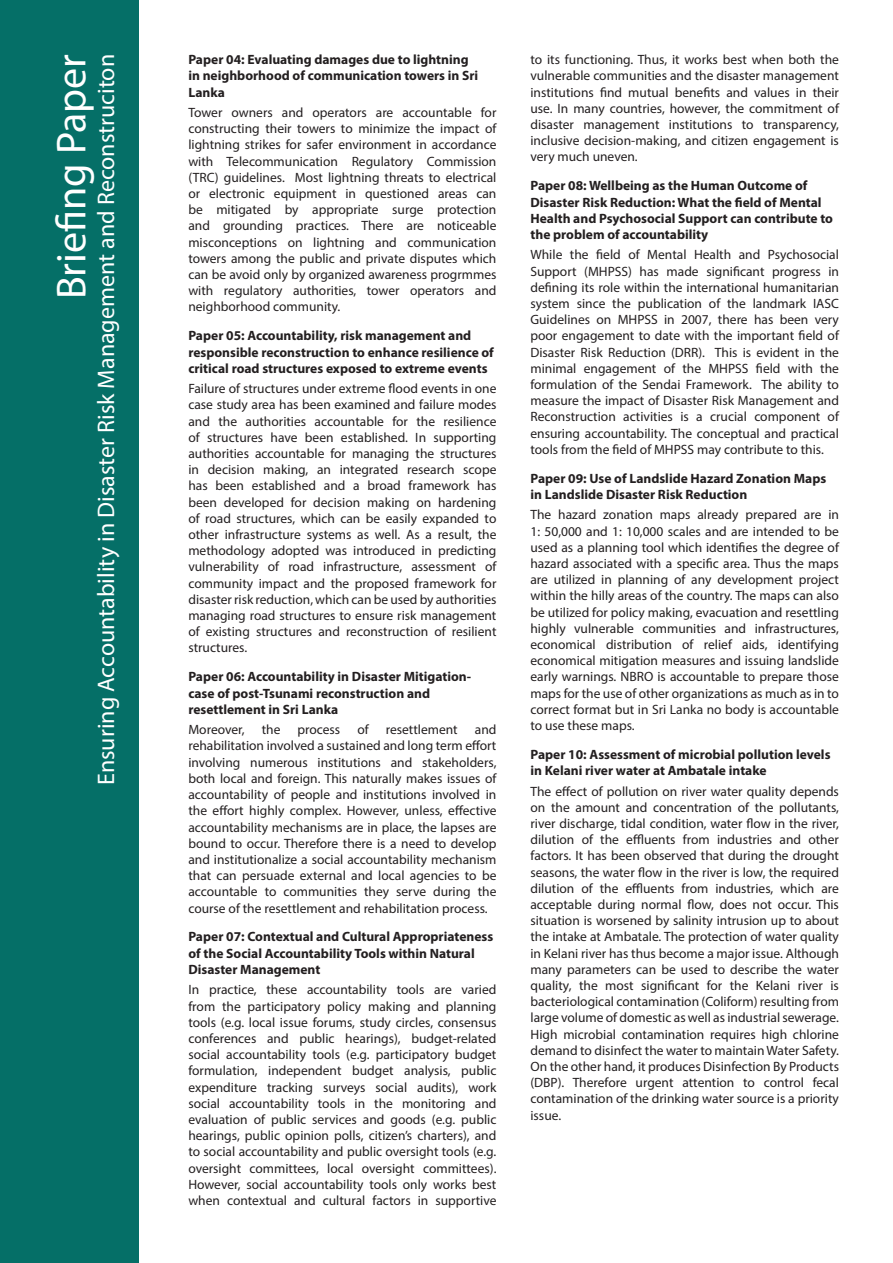
<style>
.page{position:relative;width:893px;height:1263px;background:#fff}
.page>*{position:absolute;margin:0;border:0;box-sizing:border-box;transform-origin:0 0}
.t1{font:42px "Myriad Pro";color:#fff}
.t2{font:24px "Myriad Pro";color:#fff}
.t3{font:13.5px/16.2px "Myriad Pro";color:#231f20;text-align:justify}
.t4{font:700 13.5px/16.2px "Myriad Pro";color:#231f20}
</style>
<div class="page">
<div style="left:0;top:0;width:138px;height:1263px;background:#056f67"></div>
<p class="t1" style="left:46px;top:299px;width:247px;rotate:-90deg">Briefing Paper</p>
<p class="t2" style="left:91px;top:785px;width:733px;rotate:-90deg">Ensuring Accountability in Disaster Risk Management and Reconstruciton</p>
<p class="t4" style="left:188px;top:51px;width:291px">Paper 04: Evaluating damages due to lightning in neighborhood of communication towers in Sri<br>Lanka</p>
<p class="t3" style="left:188px;top:104px;width:310px">Tower owners and operators are accountable for constructing their towers to minimize the impact of lightning strikes for safer environment in accordance with Telecommunication Regulatory Commission (TRC) guidelines. Most lightning threats to electrical or electronic equipment in questioned areas can be mitigated by appropriate surge protection and grounding practices. There are noticeable misconceptions on lightning and communication towers among the public and private disputes which can be avoid only by organized awareness progrmmes with regulatory authorities, tower operators and neighborhood community.</p>
<p class="t4" style="left:188px;top:327px;width:307px">Paper 05: Accountability, risk management and responsible reconstruction to enhance resilience of critical road structures exposed to extreme events</p>
<p class="t3" style="left:188px;top:380px;width:310px">Failure of structures under extreme flood events in one case study area has been examined and failure modes and the authorities accountable for the resilience of structures have been established. In supporting authorities accountable for managing the structures in decision making, an integrated research scope has been established and a broad framework has been developed for decision making on hardening of road structures, which can be easily expanded to other infrastructure systems as well. As a result, the methodology adopted was introduced in predicting vulnerability of road infrastructure, assessment of community impact and the proposed framework for disaster risk reduction, which can be used by authorities managing road structures to ensure risk management of existing structures and reconstruction of resilient structures.</p>
<p class="t4" style="left:188px;top:668px;width:284px">Paper 06: Accountability in Disaster Mitigation&shy;case of post-Tsunami reconstruction and resettlement in Sri Lanka</p>
<p class="t3" style="left:188px;top:721px;width:58px">Moreover,</p>
<p class="t3" style="left:262px;top:721px;width:20px">the</p>
<p class="t3" style="left:298px;top:721px;width:44px">process</p>
<p class="t3" style="left:357px;top:721px;width:13px">of</p>
<p class="t3" style="left:386px;top:721px;width:73px">resettlement</p>
<p class="t3" style="left:188px;top:721px;width:310px;text-indent:286px">and rehabilitation involved a sustained and long term effort involving numerous institutions and stakeholders, both local and foreign. This naturally makes issues of accountability of people and institutions involved in the effort highly complex. However, unless, effective accountability mechanisms are in place, the lapses are bound to occur. Therefore there is a need to develop and institutionalize a social accountability mechanism that can persuade external and local agencies to be accountable to communities they serve during the course of the resettlement and rehabilitation process.</p>
<p class="t4" style="left:188px;top:928px;width:306px">Paper 07: Contextual and Cultural Appropriateness of the Social Accountability Tools within Natural<br>Disaster Management</p>
<p class="t3" style="left:188px;top:981px;width:310px">In practice, these accountability tools are varied from the participatory policy making and planning tools (e.g. local issue forums, study circles, consensus conferences and public hearings), budget-related social accountability tools (e.g. participatory budget formulation, independent budget analysis, public expenditure tracking surveys social audits), work social accountability tools in the monitoring and evaluation of public services and goods (e.g. public hearings, public opinion polls, citizen’s charters), and to social accountability and public oversight tools (e.g. oversight committees, local oversight committees).<br>However, social accountability tools only works best when contextual and cultural factors in supportive</p>
<p class="t3" style="left:530px;top:51px;width:310px">to its functioning. Thus, it works best when both the vulnerable communities and the disaster management institutions find mutual benefits and values in their use. In many countries, however, the commitment of disaster management institutions to transparency, inclusive decision-making, and citizen engagement is very much uneven.</p>
<p class="t4" style="left:530px;top:177px;width:304px">Paper 08: Wellbeing as the Human Outcome of Disaster Risk Reduction: What the field of Mental Health and Psychosocial Support can contribute to the problem of accountability</p>
<p class="t3" style="left:530px;top:246px;width:310px">While the field of Mental Health and Psychosocial Support (MHPSS) has made significant progress in defining its role within the international humanitarian system since the publication of the landmark IASC Guidelines on MHPSS in 2007, there has been very poor engagement to date with the important field of Disaster Risk Reduction (DRR). This is evident in the minimal engagement of the MHPSS field with the formulation of the Sendai Framework. The ability to measure the impact of Disaster Risk Management and Reconstruction activities is a crucial component of ensuring accountability. The conceptual and practical tools from the field of MHPSS may contribute to this.</p>
<p class="t4" style="left:530px;top:470px;width:297px">Paper 09: Use of Landslide Hazard Zonation Maps in Landslide Disaster Risk Reduction</p>
<p class="t3" style="left:530px;top:507px;width:310px">The hazard zonation maps already prepared are in 1: 50,000 and 1: 10,000 scales and are intended to be used as a planning tool which identifies the degree of hazard associated with a specific area. Thus the maps are utilized in planning of any development project within the hilly areas of the country. The maps can also be utilized for policy making, evacuation and resettling highly vulnerable communities and infrastructures, economical distribution of relief aids, identifying economical mitigation measures and issuing landslide early warnings. NBRO is accountable to prepare those maps for the use of other organizations as much as in to correct format but in Sri Lanka no body is accountable to use these maps.</p>
<p class="t4" style="left:530px;top:746px;width:302px">Paper 10: Assessment of microbial pollution levels in Kelani river water at Ambatale intake</p>
<p class="t3" style="left:530px;top:783px;width:310px">The effect of pollution on river water quality depends on the amount and concentration of the pollutants, river discharge, tidal condition, water flow in the river, dilution of the effluents from industries and other factors. It has been observed that during the drought seasons, the water flow in the river is low, the required dilution of the effluents from industries, which are acceptable during normal flow, does not occur. This situation is worsened by salinity intrusion up to about the intake at Ambatale. The protection of water quality in Kelani river has thus become a major issue. Although many parameters can be used to describe the water quality, the most significant for the Kelani river is bacteriological contamination (Coliform) resulting from large volume of domestic as well as industrial sewerage.<br>High microbial contamination requires high chlorine demand to disinfect the water to maintain Water Safety.<br>On the other hand, it produces Disinfection By Products (DBP). Therefore urgent attention to control fecal contamination of the drinking water source is a priority issue.</p>
</div>
